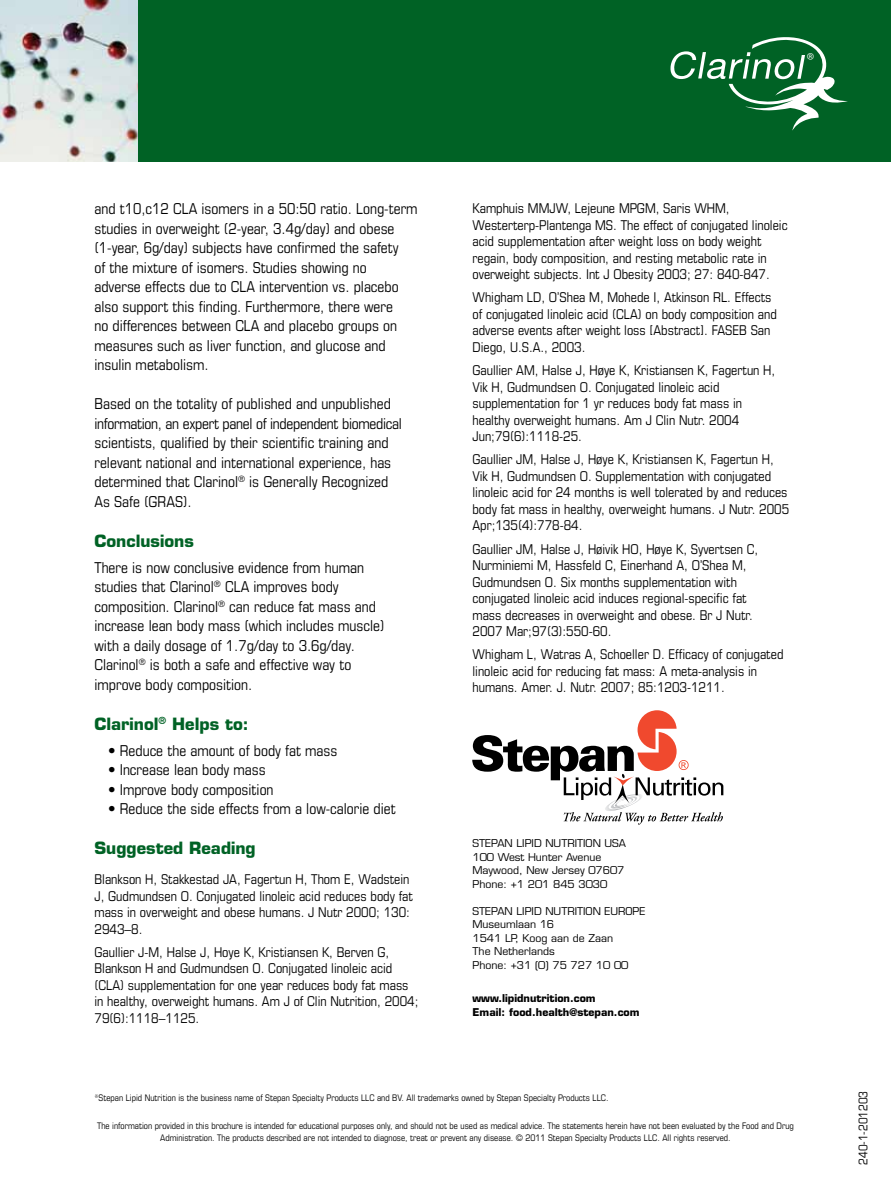
<style>
.page{position:relative;width:891px;height:1188px;background:#fff}
.page>*{position:absolute;margin:0;border:0;box-sizing:border-box;transform-origin:0 0}
.t1{font:700 16.5px "Eurostile";color:#006225}
.t2{font:condensed 15px/19.5px "Eurostile";color:#000}
.t3{font:14.55px "Myriad";color:#fff}
.t4{font:condensed 13.5px/16.5px "Eurostile";color:#000}
.t5{font:condensed 12px "Eurostile";color:#000}
.t6{font:10.5px/13.5px "Eurostile";color:#000}
.t7{font:700 10.5px/13.5px "Eurostile";color:#000}
.t8{font:condensed 9px/12px "Eurostile";color:#000;text-align:center}
</style>
<div class="page">
<div style="left:0;top:0;width:891px;height:162px;background:#006225"></div>
<img style="left:0;top:0;width:138px;height:162px">
<svg style="left:670px;top:37px;width:178px;height:94px"></svg>
<svg style="left:472px;top:710px;width:251px;height:115px"></svg>
<p class="t3" style="left:807px;top:51px;width:9px">®</p>
<p class="t2" style="left:94px;top:199px;width:325px">and t10,c12 CLA isomers in a 50:50 ratio. Long-term studies in overweight (2-year, 3.4g/day) and obese (1-year, 6g/day) subjects have confirmed the safety<br>of the mixture of isomers. Studies showing no<br>adverse effects due to CLA intervention vs. placebo also support this finding. Furthermore, there were<br>no differences between CLA and placebo groups on measures such as liver function, and glucose and insulin metabolism.</p>
<p class="t2" style="left:94px;top:394px;width:309px">Based on the totality of published and unpublished information, an expert panel of independent biomedical scientists, qualified by their scientific training and relevant national and international experience, has determined that Clarinol<sup>®</sup> is Generally Recognized As Safe (GRAS).</p>
<p class="t1" style="left:94px;top:530px;width:101px">Conclusions</p>
<p class="t2" style="left:94px;top:558px;width:291px">There is now conclusive evidence from human studies that Clarinol<sup>®</sup> CLA improves body composition. Clarinol<sup>®</sup> can reduce fat mass and increase lean body mass (which includes muscle) with a daily dosage of 1.7g/day to 3.6g/day.<br>Clarinol<sup>®</sup> is both a safe and effective way to improve body composition.</p>
<p class="t1" style="left:94px;top:713px;width:156px">Clarinol<sup>®</sup> Helps to:</p>
<p class="t2" style="left:108px;top:741px;width:231px">• Reduce the amount of body fat mass</p>
<p class="t2" style="left:108px;top:760px;width:159px">• Increase lean body mass</p>
<p class="t2" style="left:108px;top:780px;width:167px">• Improve body composition</p>
<p class="t2" style="left:108px;top:799px;width:289px">• Reduce the side effects from a low-calorie diet</p>
<p class="t1" style="left:94px;top:838px;width:163px">Suggested Reading</p>
<p class="t4" style="left:94px;top:871px;width:320px">Blankson H, Stakkestad JA, Fagertun H, Thom E, Wadstein J, Gudmundsen O. Conjugated linoleic acid reduces body fat mass in overweight and obese humans. J Nutr 2000; 130:<br>2943–8.</p>
<p class="t4" style="left:94px;top:944px;width:325px">Gaullier J-M, Halse J, Hoye K, Kristiansen K, Berven G, Blankson H and Gudmundsen O. Conjugated linoleic acid (CLA) supplementation for one year reduces body fat mass in healthy, overweight humans. Am J of Clin Nutrition, 2004; 79(6):1118–1125.</p>
<p class="t4" style="left:472px;top:200px;width:317px">Kamphuis MMJW, Lejeune MPGM, Saris WHM, Westerterp-Plantenga MS. The effect of conjugated linoleic acid supplementation after weight loss on body weight regain, body composition, and resting metabolic rate in overweight subjects. Int J Obesity 2003; 27: 840-847.</p>
<p class="t4" style="left:472px;top:289px;width:306px">Whigham LD, O’Shea M, Mohede I, Atkinson RL. Effects of conjugated linoleic acid (CLA) on body composition and adverse events after weight loss [Abstract]. FASEB San Diego, U.S.A., 2003.</p>
<p class="t4" style="left:472px;top:362px;width:304px">Gaullier AM, Halse J, Høye K, Kristiansen K, Fagertun H, Vik H, Gudmundsen O. Conjugated linoleic acid supplementation for 1 yr reduces body fat mass in healthy overweight humans. Am J Clin Nutr. 2004<br>Jun;79(6):1118-25.</p>
<p class="t4" style="left:472px;top:451px;width:318px">Gaullier JM, Halse J, Høye K, Kristiansen K, Fagertun H, Vik H, Gudmundsen O. Supplementation with conjugated linoleic acid for 24 months is well tolerated by and reduces body fat mass in healthy, overweight humans. J Nutr. 2005<br>Apr;135(4):778-84.</p>
<p class="t4" style="left:472px;top:540px;width:287px">Gaullier JM, Halse J, Høivik HO, Høye K, Syvertsen C, Nurminiemi M, Hassfeld C, Einerhand A, O’Shea M, Gudmundsen O. Six months supplementation with conjugated linoleic acid induces regional-specific fat mass decreases in overweight and obese. Br J Nutr.<br>2007 Mar;97(3):550-60.</p>
<p class="t4" style="left:472px;top:646px;width:313px">Whigham L, Watras A, Schoeller D. Efficacy of conjugated linoleic acid for reducing fat mass: A meta-analysis in humans. Amer. J. Nutr. 2007; 85:1203-1211.</p>
<p class="t6" style="left:472px;top:837px;width:155px">STEPAN LIPID NUTRITION USA<br>100 West Hunter Avenue<br>Maywood, New Jersey 07607<br>Phone: +1 201 845 3030</p>
<p class="t6" style="left:472px;top:904px;width:174px">STEPAN LIPID NUTRITION EUROPE<br>Museumlaan 16<br>1541 LP, Koog aan de Zaan<br>The Netherlands<br>Phone: +31 (0) 75 727 10 00</p>
<p class="t7" style="left:472px;top:992px;width:169px">www.lipidnutrition.com<br>Email: food.health@stepan.com</p>
<p class="t8" style="left:94px;top:1091px;width:516px">*Stepan Lipid Nutrition is the business name of Stepan Specialty Products LLC and BV. All trademarks owned by Stepan Specialty Products LLC.</p>
<p class="t8" style="left:97px;top:1120px;width:698px">The information provided in this brochure is intended for educational purposes only, and should not be used as medical advice. The statements herein have not been evaluated by the Food and Drug<br>Administration. The products described are not intended to diagnose, treat or prevent any disease. © 2011 Stepan Specialty Products LLC. All rights reserved.</p>
<p class="t5" style="left:856px;top:1165px;width:75px;rotate:-90deg">240-1-201203</p>
</div>
